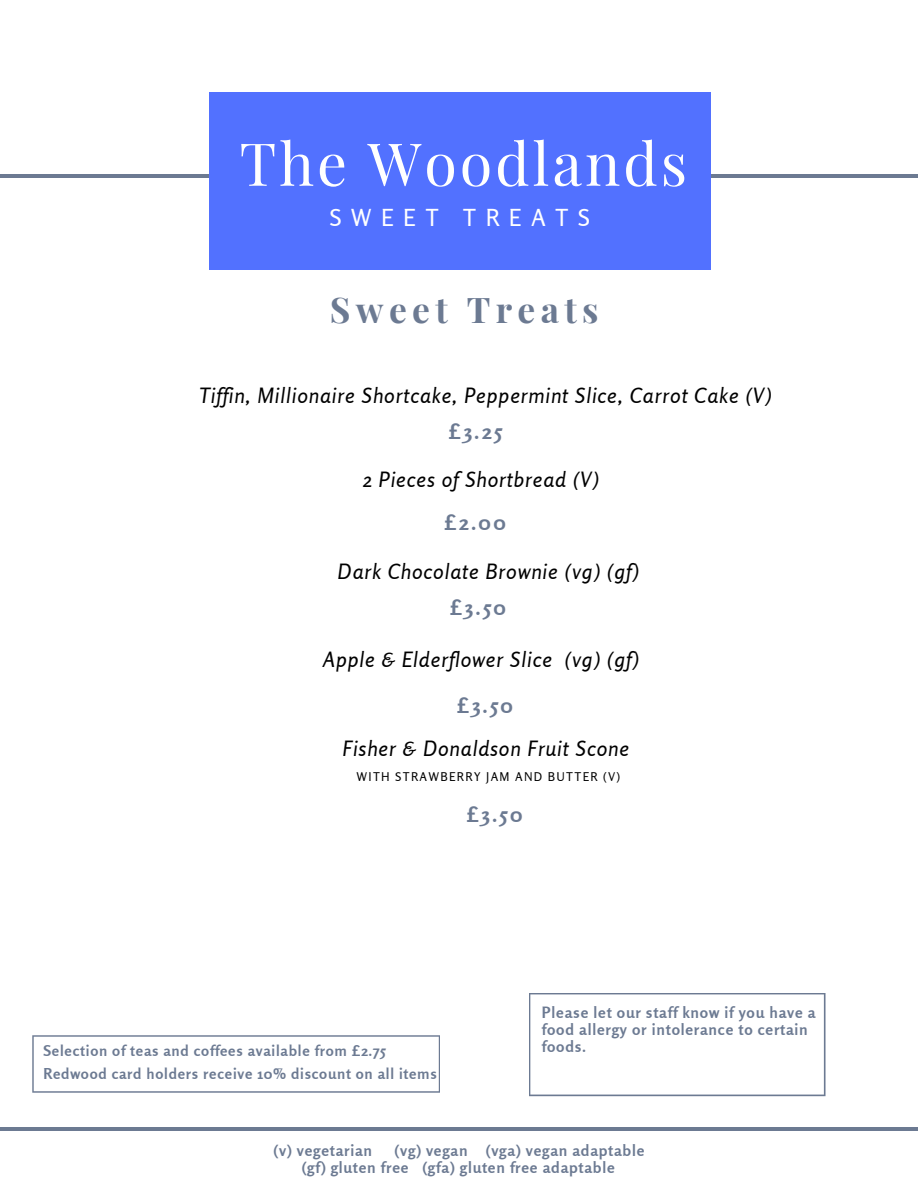
<style>
.page{position:relative;width:918px;height:1188px;background:#fff}
.page>*{position:absolute;margin:0;border:0;box-sizing:border-box;transform-origin:0 0}
.t1{font:59.25px "Playfair Display";letter-spacing:.05em;color:#fff}
.t2{font:700 35.4px "Playfair Display";letter-spacing:.15em;color:#6c7a92}
.t3{font:23.4px "Rosario";letter-spacing:.4em;color:#fff}
.t4{font:700 21.45px "Rosario";letter-spacing:.11em;color:#6c7a92}
.t5{font:italic 21px "Rosario";letter-spacing:.04em;color:#000}
.t6{font:700 15.6px/16.8px "Rosario";letter-spacing:.05em;color:#6c7a92}
.t7{font:700 15px "Rosario";letter-spacing:.05em;color:#6c7a92}
.t8{font:12px "Rosario";letter-spacing:.11em;color:#000}
</style>
<div class="page">
<hr style="left:0;top:174px;width:918px;height:3px;background:#6c7a92">
<div style="left:209px;top:92px;width:501px;height:178px;background:#5271ff"></div>
<svg style="left:529px;top:993px;width:297px;height:103px"></svg>
<hr style="left:0;top:1128px;width:918px;height:3px;background:#6c7a92">
<svg style="left:32px;top:1035px;width:408px;height:58px"></svg>
<p class="t1" style="left:240px;top:122px;width:449px">The Woodlands</p>
<p class="t3" style="left:330px;top:204px;width:262px">SWEET TREATS</p>
<p class="t2" style="left:330px;top:284px;width:270px">Sweet Treats</p>
<p class="t5" style="left:199px;top:383px;width:574px">Tif in, Millionaire Shortcake, Peppermint Slice, Carrot Cake (V)</p>
<p class="t4" style="left:449px;top:418px;width:55px">£3.25</p>
<p class="t5" style="left:363px;top:467px;width:238px">2 Pieces of Shortbread (V)</p>
<p class="t4" style="left:444px;top:509px;width:63px">£2.00</p>
<p class="t5" style="left:338px;top:558px;width:303px">Dark Chocolate Brownie (vg) (gf)</p>
<p class="t4" style="left:450px;top:594px;width:58px">£3.50</p>
<p class="t5" style="left:323px;top:647px;width:318px">Apple &amp; Elderflower Slice (vg) (gf)</p>
<p class="t4" style="left:457px;top:692px;width:58px">£3.50</p>
<p class="t5" style="left:342px;top:736px;width:288px">Fisher &amp; Donaldson Fruit Scone</p>
<p class="t8" style="left:356px;top:769px;width:265px">WITH STRAWBERRY JAM AND BUTTER (V)</p>
<p class="t4" style="left:466px;top:801px;width:58px">£3.50</p>
<p class="t7" style="left:44px;top:1041px;width:344px">Selection of teas and coffees available from £2.75</p>
<p class="t7" style="left:44px;top:1065px;width:395px">Redwood card holders receive 10% discount on all items</p>
<p class="t6" style="left:542px;top:1004px;width:275px">Please let our staff know if you have a food allergy or intolerance to certain foods.</p>
<p class="t6" style="left:274px;top:1142px;width:100px">(v) vegetarian</p>
<p class="t6" style="left:395px;top:1142px;width:251px">(vg) vegan (vga) vegan adaptable</p>
<p class="t6" style="left:302px;top:1159px;width:314px">(gf) gluten free (gfa) gluten free adaptable</p>
</div>
